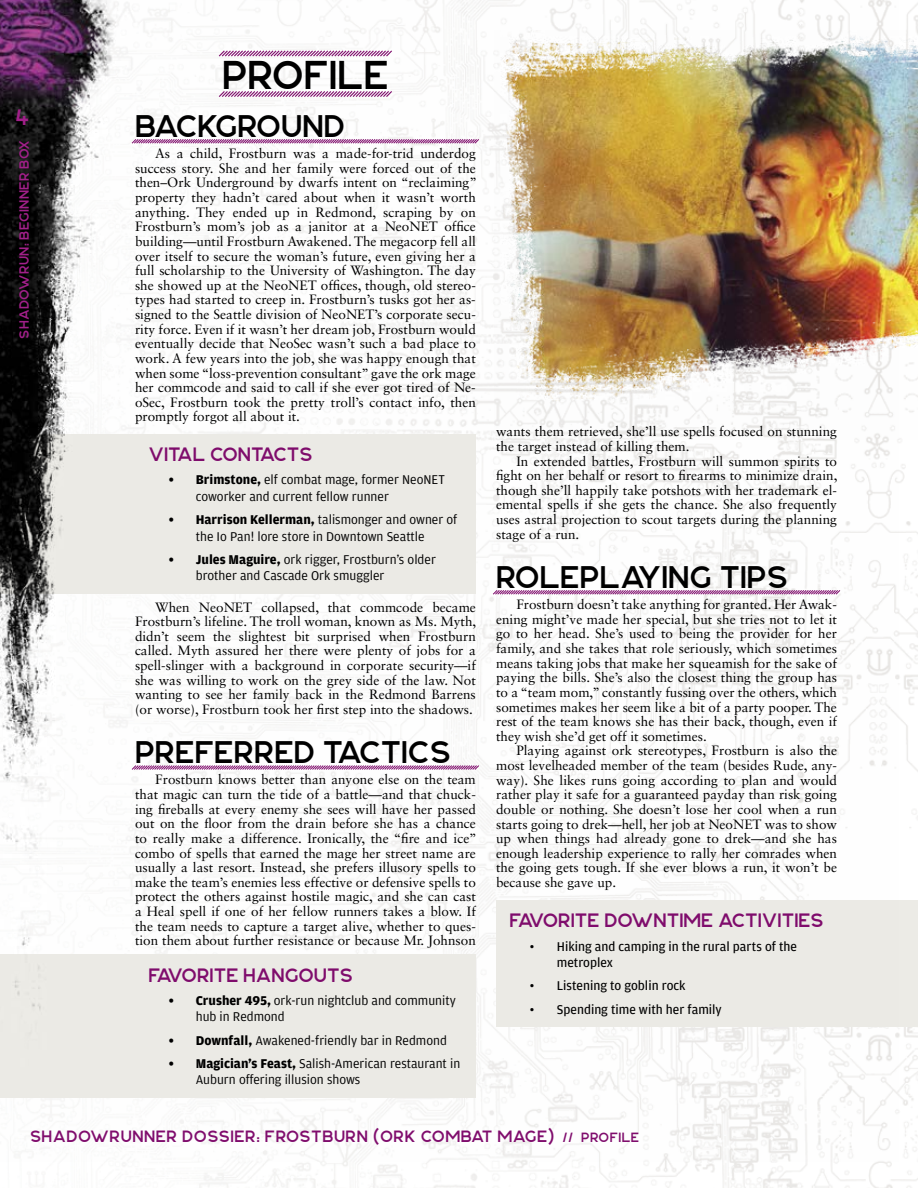
<style>
.page{position:relative;width:918px;height:1188px;background:#fff}
.page>*{position:absolute;margin:0;border:0;box-sizing:border-box;transform-origin:0 0}
.t1{font:40.5px "Njord";color:#000}
.t2{font:31.5px "Njord";color:#000}
.t3{font:22.5px "Njord";color:#a12089}
.t4{font:19.5px "Njord";color:#800d6d}
.t5{font:16.5px "Njord";letter-spacing:.03em;color:#800d6d}
.t6{font:13.5px/14.5px "Sabon LT Std";color:#000;text-align:justify}
.t7{font:13.5px/16.5px "Amplitude";color:#000}
.t8{font:13.5px/16.5px "Amplitude";color:#000}
.t9{font:13.5px "Njord";letter-spacing:.02em;color:#a12089}
.s1{font-weight:700}
.s2{font-size:13.5px}
</style>
<div class="page">
<div style="left:496px;top:900px;width:422px;height:127px;background:#ecebe6"></div>
<img style="left:899px;top:30px;width:19px;height:410px">
<img style="left:0;top:0;width:899px;height:1161px">
<div style="left:15px;top:136px;width:23px;height:211px;background:#000;opacity:.5"></div>
<h3 class="t3" style="left:15px;top:103px;width:16px">4</h3>
<p class="t9" style="left:16px;top:339px;width:200px;rotate:-90deg">SHADOWRUN: BEGINNER BOX</p>
<h1 class="t1" style="left:222px;top:50px;width:168px">PROFILE</h1>
<h2 class="t2" style="left:135px;top:107px;width:212px">BACKGROUND</h2>
<p class="t6" style="left:135px;top:146px;width:343px;text-indent:20px">As a child, Frostburn was a made-for-trid underdog success story. She and her family were forced out of the then–Ork Underground by dwarfs intent on “reclaiming” property they hadn’t cared about when it wasn’t worth anything. They ended up in Redmond, scraping by on Frostburn’s mom’s job as a janitor at a NeoNET office building—until Frostburn Awakened. The megacorp fell all over itself to secure the woman’s future, even giving her a full scholarship to the University of Washington. The day she showed up at the NeoNET offices, though, old stereo&shy;types had started to creep in. Frostburn’s tusks got her as&shy;signed to the Seattle division of NeoNET’s corporate secu&shy;rity force. Even if it wasn’t her dream job, Frostburn would eventually decide that NeoSec wasn’t such a bad place to work. A few years into the job, she was happy enough that when some “loss-prevention consultant” gave the ork mage her commcode and said to call if she ever got tired of Ne&shy;oSec, Frostburn took the pretty troll’s contact info, then promptly forgot all about it.</p>
<h3 class="t4" style="left:148px;top:443px;width:166px">VITAL CONTACTS</h3>
<p class="t7" style="left:196px;top:472px;width:251px;text-indent:-27px"><span class="s1">• Brimstone,</span> elf combat mage, former NeoNET coworker and current fellow runner</p>
<p class="t7" style="left:169px;top:512px;width:290px;text-align:center"><span class="s1">• Harrison Kellerman,</span> talismonger and owner of the Io Pan! lore store in Downtown Seattle</p>
<p class="t7" style="left:196px;top:551px;width:242px;text-indent:-27px"><span class="s1">• Jules Maguire,</span> ork rigger, Frostburn’s older brother and Cascade Ork smuggler</p>
<p class="t6" style="left:135px;top:599px;width:343px;text-indent:20px">When NeoNET collapsed, that commcode became Frostburn’s lifeline. The troll woman, known as Ms. Myth, didn’t seem the slightest bit surprised when Frostburn called. Myth assured her there were plenty of jobs for a spell-slinger with a background in corporate security—if she was willing to work on the grey side of the law. Not wanting to see her family back in the Redmond Barrens (or worse), Frostburn took her first step into the shadows.</p>
<h2 class="t2" style="left:135px;top:733px;width:317px">PREFERRED TACTICS</h2>
<p class="t6" style="left:135px;top:772px;width:343px;text-indent:20px">Frostburn knows better than anyone else on the team that magic can turn the tide of a battle—and that chuck&shy;ing fireballs at every enemy she sees will have her passed out on the floor from the drain before she has a chance to really make a difference. Ironically, the “fire and ice” combo of spells that earned the mage her street name are usually a last resort. Instead, she prefers illusory spells to make the team’s enemies less effective or defensive spells to protect the others against hostile magic, and she can cast a Heal spell if one of her fellow runners takes a blow. If the team needs to capture a target alive, whether to ques&shy;tion them about further resistance or because Mr. Johnson</p>
<h3 class="t4" style="left:148px;top:963px;width:206px">FAVORITE HANGOUTS</h3>
<p class="t7" style="left:196px;top:992px;width:262px;text-indent:-27px"><span class="s1">• Crusher 495,</span> ork-run nightclub and community hub in Redmond</p>
<p class="t7" style="left:169px;top:1032px;width:280px"><span class="s1">• Downfall,</span> Awakened-friendly bar in Redmond</p>
<p class="t7" style="left:196px;top:1055px;width:266px;text-indent:-27px"><span class="s1">• Magician’s Feast,</span> Salish-American restaurant in<br>Auburn offering illusion shows</p>
<p class="t6" style="left:496px;top:424px;width:342px">wants them retrieved, she’ll use spells focused on stunning the target instead of killing them.</p>
<p class="t6" style="left:496px;top:454px;width:343px;text-indent:20px">In extended battles, Frostburn will summon spirits to fight on her behalf or resort to firearms to minimize drain, though she’ll happily take potshots with her trademark el&shy;emental spells if she gets the chance. She also frequently uses astral projection to scout targets during the planning stage of a run.</p>
<h2 class="t2" style="left:496px;top:558px;width:293px">ROLEPLAYING TIPS</h2>
<p class="t6" style="left:496px;top:597px;width:342px;text-indent:20px">Frostburn doesn’t take anything for granted. Her Awak&shy;ening might’ve made her special, but she tries not to let it go to her head. She’s used to being the provider for her family, and she takes that role seriously, which sometimes means taking jobs that make her squeamish for the sake of paying the bills. She’s also the closest thing the group has to a “team mom,” constantly fussing over the others, which sometimes makes her seem like a bit of a party pooper. The rest of the team knows she has their back, though, even if they wish she’d get off it sometimes.</p>
<p class="t6" style="left:496px;top:743px;width:342px;text-indent:20px">Playing against ork stereotypes, Frostburn is also the most levelheaded member of the team (besides Rude, any&shy;way). She likes runs going according to plan and would rather play it safe for a guaranteed payday than risk going double or nothing. She doesn’t lose her cool when a run starts going to drek—hell, her job at NeoNET was to show up when things had already gone to drek—and she has enough leadership experience to rally her comrades when the going gets tough. If she ever blows a run, it won’t be because she gave up.</p>
<h3 class="t4" style="left:510px;top:909px;width:316px">FAVORITE DOWNTIME ACTIVITIES</h3>
<p class="t8" style="left:557px;top:938px;width:242px;text-indent:-27px">• Hiking and camping in the rural parts of the metroplex</p>
<p class="t8" style="left:530px;top:978px;width:157px">• Listening to goblin rock</p>
<p class="t8" style="left:530px;top:1001px;width:193px">• Spending time with her family</p>
<p class="t5" style="left:30px;top:1126px;width:611px">SHADOWRUNNER DOSSIER: FROSTBURN (ORK COMBAT MAGE) <span class="s2">// PROFILE</span></p>
</div>
